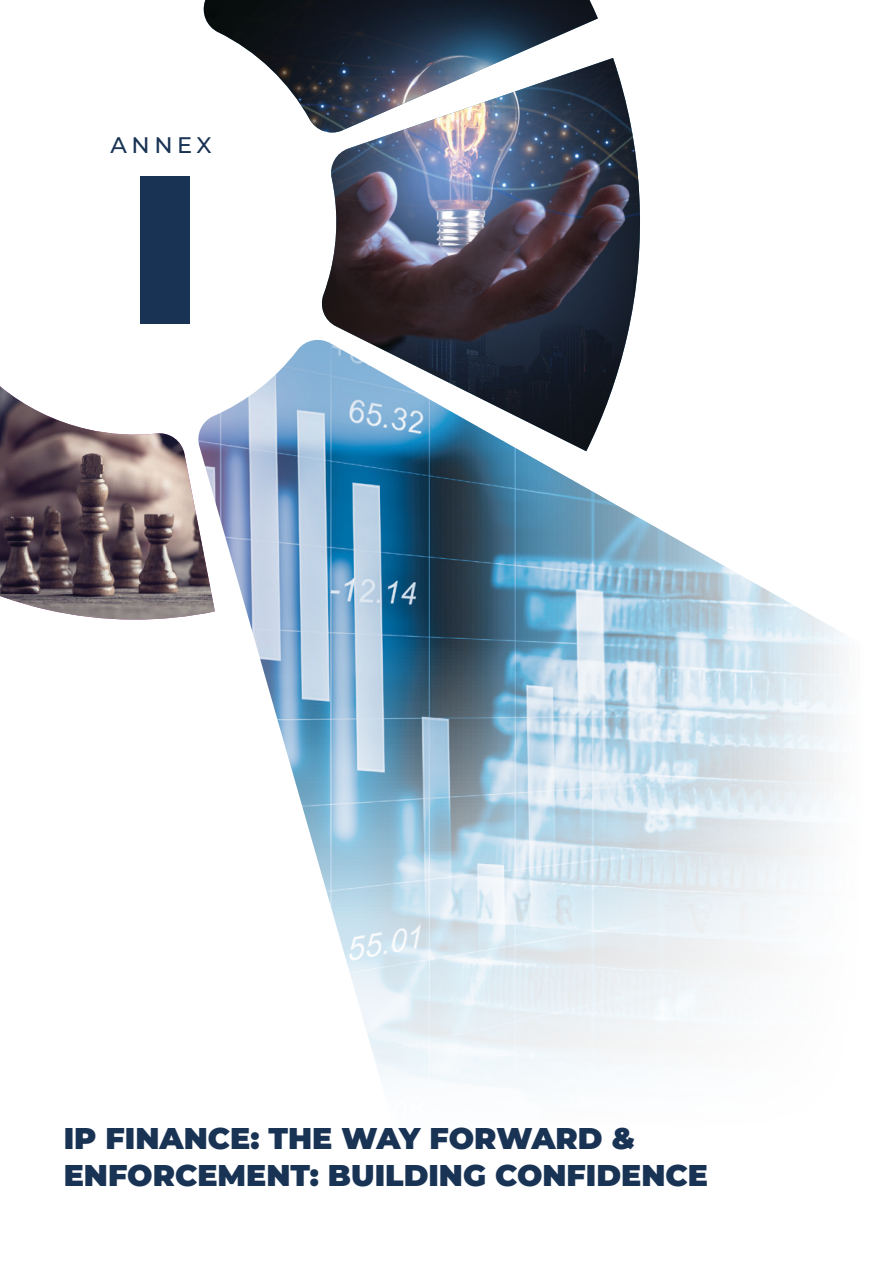
<style>
.page{position:relative;width:893px;height:1263px;background:#fff}
.page>*{position:absolute;margin:0;border:0;box-sizing:border-box;transform-origin:0 0}
.Marker_-_Chapter_Number{font:900 210px "Montserrat";color:#193354}
.Marker_-_Title{font:900 30px/37.5px "Montserrat";color:#193354}
.Marker_-_Chapter{font:500 22.5px "Montserrat";letter-spacing:.2em;color:#193354}
</style>
<div class="page">
<img style="left:215px;top:451px;width:629px;height:636px">
<img style="left:0;top:386px;width:215px;height:234px">
<img style="left:202px;top:0;width:438px;height:451px">
<p class="Marker_-_Chapter" style="left:111px;top:130px;width:103px">ANNEX</p>
<p class="Marker_-_Chapter_Number" style="left:128px;top:109px;width:75px">I</p>
<p class="Marker_-_Title" style="left:64px;top:1119px;width:646px">IP FINANCE: THE WAY FORWARD &amp;<br>ENFORCEMENT: BUILDING CONFIDENCE</p>
</div>
